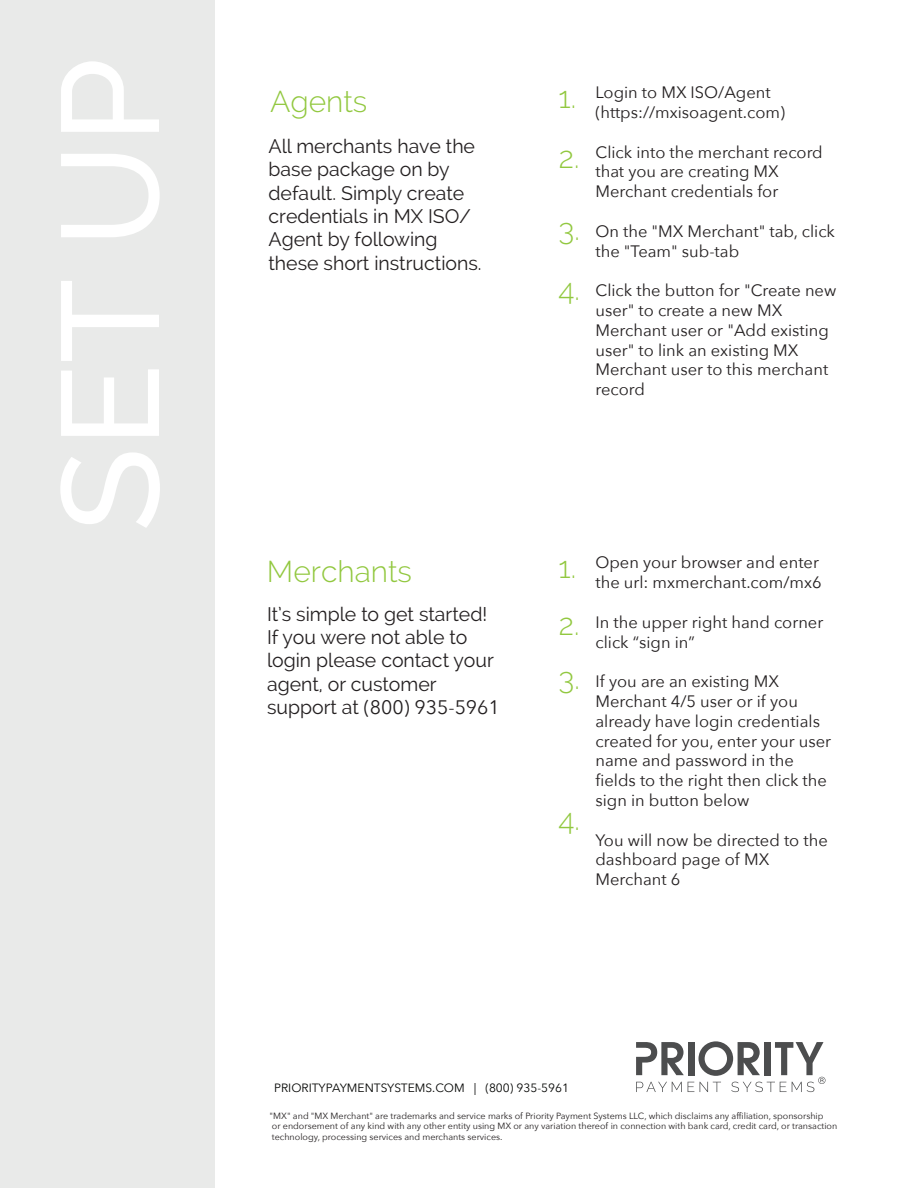
<style>
.page{position:relative;width:918px;height:1188px;background:#fff}
.page>*{position:absolute;margin:0;border:0;box-sizing:border-box;transform-origin:0 0}
.t1{font:500 138px "Raleway";color:#fff}
.t2{font:300 30px/60px "Raleway";color:#92c840}
.t3{font:19.5px/23.4px "Raleway";color:#231f20}
.t4{font:19.5px "Avenir Next";color:#231f20}
.t5{font:16.5px/19.8px "Avenir Next";color:#231f20}
.t6{font:12px "Avenir Next";color:#040503}
.t7{font:9px/10.8px "Avenir Next";color:#231f20}
.s1{font-family:"Raleway"}
</style>
<div class="page">
<div style="left:0;top:0;width:214px;height:1188px;background:#e9eae9"></div>
<svg style="left:636px;top:1041px;width:189px;height:51px"></svg>
<h1 class="t1" style="left:31px;top:532px;width:476px;rotate:-90deg">SET UP</h1>
<h2 class="t2" style="left:270px;top:71px;width:99px">Agents</h2>
<p class="t3" style="left:268px;top:134px;width:215px">All merchants have the base package on by default. Simply create credentials in MX ISO/<br>Agent by following these short instructions.</p>
<h2 class="t2" style="left:559px;top:67px;width:23px">1.<br>2.</h2>
<h2 class="t2" style="left:559px;top:199px;width:23px">3.<br>4.</h2>
<p class="t5" style="left:595px;top:82px;width:191px">Login to MX ISO/Agent (https://mxisoagent.com)</p>
<p class="t5" style="left:595px;top:141px;width:229px">Click into the merchant record that you are creating MX<br>Merchant credentials for</p>
<p class="t5" style="left:595px;top:221px;width:241px">On the "MX Merchant" tab, click the "Team" sub-tab</p>
<p class="t5" style="left:595px;top:280px;width:242px">Click the button for "Create new user" to create a new MX<br>Merchant user or "Add existing user" to link an existing MX<br>Merchant user to this merchant record</p>
<h2 class="t2" style="left:267px;top:542px;width:146px">Merchants</h2>
<p class="t3" style="left:267px;top:602px;width:228px">It’s simple to get started!<br>If you were not able to login please contact your agent, or customer</p>
<p class="t4" style="left:267px;top:691px;width:234px"><span class="s1">support at</span> (800) 935-5961</p>
<h2 class="t2" style="left:559px;top:539px;width:23px;line-height:57px">1.<br>2.</h2>
<h2 class="t2" style="left:559px;top:649px;width:23px">3.</h2>
<h2 class="t2" style="left:559px;top:790px;width:23px">4.</h2>
<p class="t5" style="left:595px;top:552px;width:228px">Open your browser and enter the url: mxmerchant.com/mx6</p>
<p class="t5" style="left:595px;top:611px;width:229px">In the upper right hand corner click “sign in”</p>
<p class="t5" style="left:595px;top:671px;width:237px">If you are an existing MX<br>Merchant 4/5 user or if you already have login credentials created for you, enter your user name and password in the fields to the right then click the sign in button below</p>
<p class="t5" style="left:595px;top:829px;width:234px">You will now be directed to the dashboard page of MX<br>Merchant 6</p>
<p class="t6" style="left:274px;top:1078px;width:296px">PRIORITYPAYMENTSYSTEMS.COM | (800) 935-5961</p>
<p class="t7" style="left:270px;top:1110px;width:569px">"MX" and "MX Merchant" are trademarks and service marks of Priority Payment Systems LLC, which disclaims any affiliation, sponsorship<br>or endorsement of any kind with any other entity using MX or any variation thereof in connection with bank card, credit card, or transaction technology, processing services and merchants services.</p>
</div>
